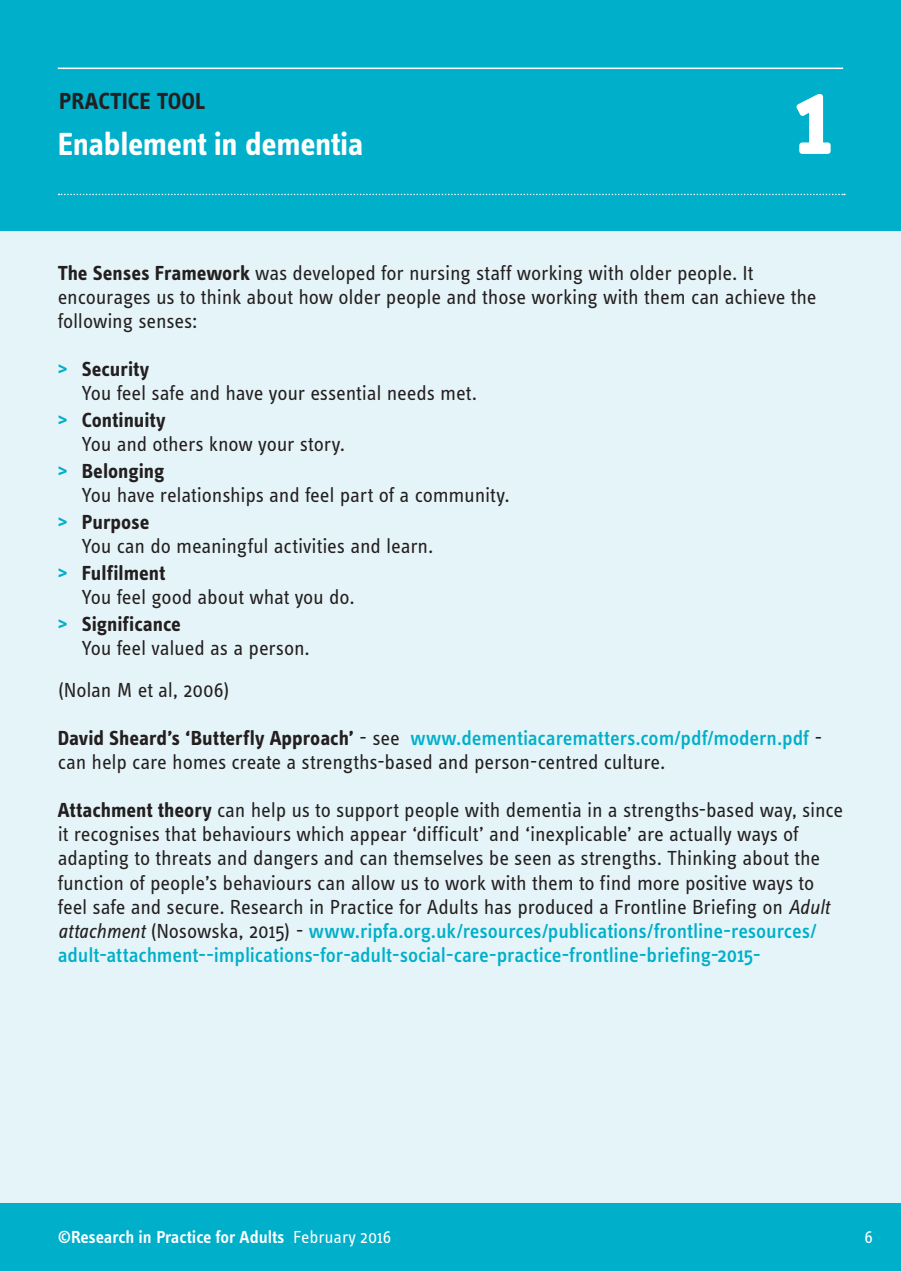
<style>
.page{position:relative;width:901px;height:1271px;background:#fff}
.page>*{position:absolute;margin:0;border:0;box-sizing:border-box;transform-origin:0 0}
.t1{font:700 108px "Info Text Pro";color:#fff}
.t2{font:700 33px "Info Text Pro";letter-spacing:-.01em;color:#fff}
.t3{font:700 24px "Info Text Pro";color:#231f20}
.t4{font:21px/24px "Info Text Pro";letter-spacing:-.01em;color:#231f20}
.t5{font:600 18px "Info Text Pro";letter-spacing:-.005em;color:#fff}
.t6{font:18px "Info Text Pro";color:#fff}
.s1{font-weight:700}
.s2{font-weight:700;color:#00afca}
.s3{font-weight:500;color:#00afca}
.s4{font-style:italic}
.s5{font-weight:400}
</style>
<div class="page">
<div style="left:0;top:231px;width:900px;height:972px;background:#e5f4f8"></div>
<div style="left:0;top:0;width:900px;height:231px;background:#00afca"></div>
<hr style="left:58px;top:68px;width:785px;height:1px;background:#fff">
<svg style="left:59px;top:194px;width:785px;height:1px"></svg>
<div style="left:0;top:1203px;width:900px;height:67px;background:#00afca"></div>
<p class="t3" style="left:59px;top:86px;width:148px">PRACTICE TOOL</p>
<h2 class="t2" style="left:58px;top:124px;width:307px">Enablement in dementia</h2>
<h1 class="t1" style="left:793px;top:52px;width:43px">1</h1>
<p class="t4" style="left:58px;top:260px;width:760px"><span class="s1">The Senses Framework</span> was developed for nursing staff working with older people. It encourages us to think about how older people and those working with them can achieve the following senses:</p>
<p class="t4" style="left:82px;top:356px;width:397px;text-indent:-24px"><span class="s2">&gt;</span> <span class="s1">Security<br></span>You feel safe and have your essential needs met.</p>
<p class="t4" style="left:82px;top:407px;width:265px;text-indent:-24px"><span class="s2">&gt;</span> <span class="s1">Continuity<br></span>You and others know your story.</p>
<p class="t4" style="left:82px;top:458px;width:429px;text-indent:-24px"><span class="s2">&gt;</span> <span class="s1">Belonging<br></span>You have relationships and feel part of a community.</p>
<p class="t4" style="left:82px;top:509px;width:353px;text-indent:-24px"><span class="s2">&gt;</span> <span class="s1">Purpose<br></span>You can do meaningful activities and learn.</p>
<p class="t4" style="left:82px;top:560px;width:274px;text-indent:-24px"><span class="s2">&gt;</span> <span class="s1">Fulfilment<br></span>You feel good about what you do.</p>
<p class="t4" style="left:82px;top:611px;width:229px;text-indent:-24px"><span class="s2">&gt;</span> <span class="s1">Significance<br></span>You feel valued as a person.</p>
<p class="t4" style="left:58px;top:677px;width:173px">(Nolan M et al, 2006)</p>
<p class="t4" style="left:58px;top:725px;width:766px"><span class="s1">David Sheard’s ‘Butterfly Approach’</span> - see <span class="s3">www.dementiacarematters.com/pdf/modern.pdf</span> - can help care homes create a strengths-based and person-centred culture.</p>
<p class="t4" style="left:58px;top:797px;width:786px"><span class="s1">Attachment theory</span> can help us to support people with dementia in a strengths-based way, since it recognises that behaviours which appear ‘difficult’ and ‘inexplicable’ are actually ways of adapting to threats and dangers and can themselves be seen as strengths. Thinking about the function of people’s behaviours can allow us to work with them to find more positive ways to feel safe and secure. Research in Practice for Adults has produced a Frontline Briefing on <span class="s4">Adult attachment</span> (Nosowska, 2015) - <span class="s3">www.ripfa.org.uk/resources/publications/frontline-resources/ adult-attachment--implications-for-adult-social-care-practice-frontline-briefing-2015-</span></p>
<p class="t5" style="left:58px;top:1226px;width:335px">©Research in Practice for Adults <span class="s5">February 2016</span></p>
<p class="t6" style="left:864px;top:1226px;width:10px">6</p>
</div>
